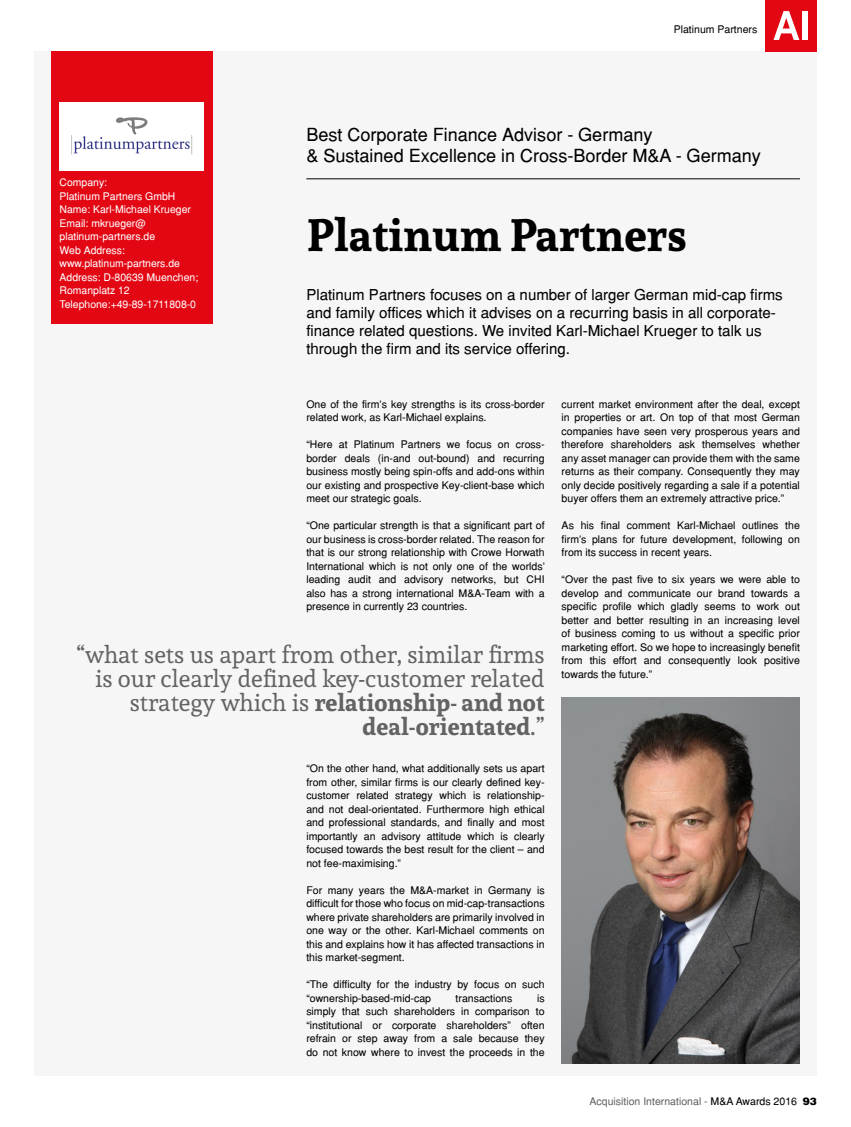
<style>
.page{position:relative;width:851px;height:1127px;background:#fff}
.page>*{position:absolute;margin:0;border:0;box-sizing:border-box;transform-origin:0 0}
.t1{font:700 45px "Andada";color:#000}
.t2{font:24px/24px "Andada";color:#646363;text-align:right}
.t3{font:18px/21px "Helvetica";color:#000}
.t4{font:15px/18px "Helvetica";color:#000}
.t5{font:10.5px/13.5px "Helvetica";color:#000;text-align:justify}
.t6{font:10.5px/13.5px "Helvetica";color:#fff}
.t7{font:10.5px "Helvetica";color:#646363}
.s1{font-weight:700}
.s2{color:#000}
.s3{font-weight:900;color:#000}
</style>
<div class="page">
<div style="left:34px;top:51px;width:782px;height:1025px;background:#f6f6f6"></div>
<div style="left:765px;top:0;width:51px;height:51px;background:#e30613"></div>
<svg style="left:773px;top:11px;width:26px;height:29px"></svg>
<div style="left:801px;top:11px;width:6px;height:29px;background:#fff"></div>
<hr style="left:306px;top:179px;width:493px;height:1px;background:#000">
<div style="left:51px;top:51px;width:162px;height:272px;background:#e30613"></div>
<div style="left:60px;top:102px;width:144px;height:68px;background:#fff"></div>
<img style="left:71px;top:117px;width:122px;height:38px">
<img style="left:561px;top:697px;width:238px;height:366px">
<p class="t5" style="left:673px;top:23px;width:85px">Platinum Partners</p>
<p class="t6" style="left:60px;top:176px;width:117px">Company:<br>Platinum Partners GmbH</p>
<p class="t6" style="left:60px;top:203px;width:133px">Name: Karl-Michael Krueger</p>
<p class="t6" style="left:60px;top:216px;width:97px">Email: mkrueger@ platinum-partners.de</p>
<p class="t6" style="left:60px;top:243px;width:122px">Web Address: www.platinum-partners.de</p>
<p class="t6" style="left:60px;top:270px;width:140px">Address: D-80639 Muenchen;<br>Romanplatz 12</p>
<p class="t6" style="left:60px;top:297px;width:138px">Telephone:+49-89-1711808-0</p>
<p class="t3" style="left:306px;top:123px;width:456px">Best Corporate Finance Advisor - Germany<br>&amp; Sustained Excellence in Cross-Border M&amp;A - Germany</p>
<p class="t1" style="left:306px;top:204px;width:382px">Platinum Partners</p>
<p class="t4" style="left:306px;top:286px;width:478px">Platinum Partners focuses on a number of larger German mid-cap firms and family offices which it advises on a recurring basis in all corporate&shy;finance related questions. We invited Karl-Michael Krueger to talk us through the firm and its service offering.</p>
<p class="t5" style="left:306px;top:397px;width:240px">One of the firm’s key strengths is its cross-border related work, as Karl-Michael explains.</p>
<p class="t5" style="left:306px;top:437px;width:240px">“Here at Platinum Partners we focus on cross&shy;border deals (in-and out-bound) and recurring business mostly being spin-offs and add-ons within our existing and prospective Key-client-base which meet our strategic goals.</p>
<p class="t5" style="left:306px;top:518px;width:240px">“One particular strength is that a significant part of our business is cross-border related. The reason for that is our strong relationship with Crowe Horwath International which is not only one of the worlds’ leading audit and advisory networks, but CHI also has a strong international M&amp;A-Team with a presence in currently 23 countries.</p>
<p class="t2" style="left:77px;top:642px;width:469px">“what sets us apart from other, similar firms is our clearly defined key-customer related strategy which is <span class="s1">relationship- and not deal-orientated</span>.”</p>
<p class="t5" style="left:306px;top:761px;width:240px">“On the other hand, what additionally sets us apart from other, similar firms is our clearly defined key&shy;customer related strategy which is relationship&shy;and not deal-orientated. Furthermore high ethical and professional standards, and finally and most importantly an advisory attitude which is clearly focused towards the best result for the client – and not fee-maximising.”</p>
<p class="t5" style="left:306px;top:883px;width:240px">For many years the M&amp;A-market in Germany is difficult for those who focus on mid-cap-transactions where private shareholders are primarily involved in one way or the other. Karl-Michael comments on this and explains how it has affected transactions in this market-segment.</p>
<p class="t5" style="left:306px;top:977px;width:240px">“The difficulty for the industry by focus on such “ownership-based-mid-cap</p>
<p class="t5" style="left:306px;top:991px;width:240px;text-indent:231px">is simply that such shareholders in comparison to “institutional or corporate shareholders” often refrain or step away from a sale because they do not know where to invest the proceeds in the</p>
<p class="t5" style="left:455px;top:991px;width:58px">transactions</p>
<p class="t5" style="left:561px;top:397px;width:240px">current market environment after the deal, except in properties or art. On top of that most German companies have seen very prosperous years and therefore shareholders ask themselves whether any asset manager can provide them with the same returns as their company. Consequently they may only decide positively regarding a sale if a potential buyer offers them an extremely attractive price.”</p>
<p class="t5" style="left:561px;top:518px;width:240px">As his final comment Karl-Michael outlines the firm’s plans for future development, following on from its success in recent years.</p>
<p class="t5" style="left:561px;top:572px;width:240px">“Over the past five to six years we were able to develop and communicate our brand towards a specific profile which gladly seems to work out better and better resulting in an increasing level of business coming to us without a specific prior marketing effort. So we hope to increasingly benefit from this effort and consequently look positive towards the future.”</p>
<p class="t7" style="left:589px;top:1095px;width:229px">Acquisition International - <span class="s2">M&amp;A Awards 2016</span> <span class="s3">93</span></p>
</div>
